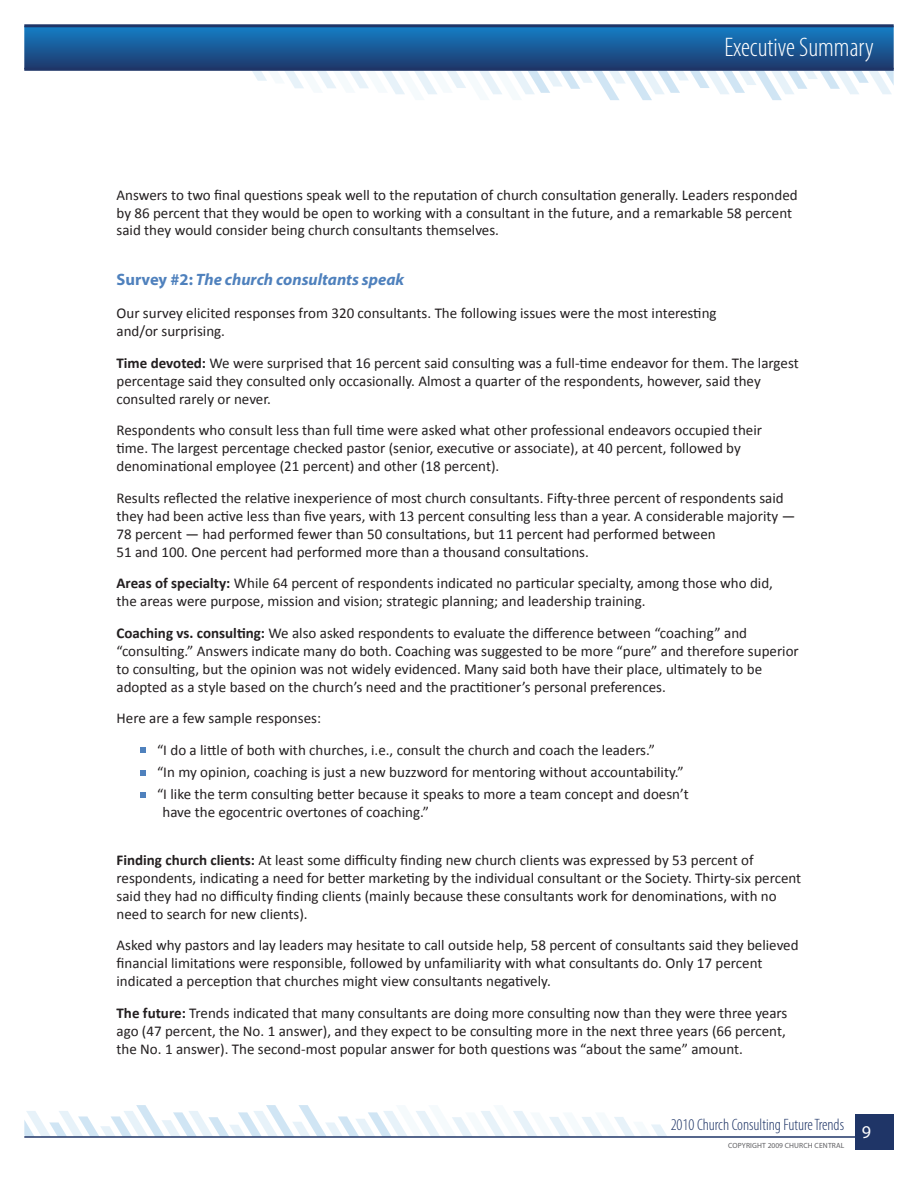
<style>
.page{position:relative;width:918px;height:1188px;background:#fff}
.page>*{position:absolute;margin:0;border:0;box-sizing:border-box;transform-origin:0 0}
.t1{font:300 condensed 27px "Myriad Pro";color:#fff}
.t2{font:18px "Myriad Pro";color:#fff}
.t3{font:italic 700 16.5px "Myriad";color:#4f81bd}
.t4{font:300 condensed 16.5px "Myriad Pro";color:#1f3567}
.t5{font:15px/18px "Calibri";color:#231f20}
.t6{font:7.5px "Myriad Pro";letter-spacing:.02em;color:#5f5f62}
.s1{font-style:normal}
.s2{font-weight:700}
</style>
<div class="page">
<svg style="left:24px;top:1105px;width:643px;height:31px"></svg>
<svg style="left:24px;top:27px;width:870px;height:73px"></svg>
<hr style="left:24px;top:1136px;width:870px;height:2px;background:#1f3567">
<div style="left:855px;top:1114px;width:39px;height:36px;background:#1f3567"></div>
<hr style="left:24px;top:24px;width:870px;height:3px;background:#1f3567">
<hr style="left:24px;top:68px;width:870px;height:3px;background:#1f3567">
<svg style="left:141px;top:748px;width:5px;height:5px"></svg>
<svg style="left:141px;top:770px;width:5px;height:6px"></svg>
<svg style="left:141px;top:792px;width:5px;height:6px"></svg>
<p class="t1" style="left:724px;top:31px;width:151px">Executive Summary</p>
<p class="t5" style="left:117px;top:186px;width:683px;line-height:17.2px">Answers to two final questions speak well to the reputation of church consultation generally. Leaders responded by 86 percent that they would be open to working with a consultant in the future, and a remarkable 58 percent said they would consider being church consultants themselves.</p>
<p class="t3" style="left:117px;top:271px;width:289px"><span class="s1">Survey #2:</span> The church consultants speak</p>
<p class="t5" style="left:117px;top:304px;width:602px">Our survey elicited responses from 320 consultants. The following issues were the most interesting and/or surprising.</p>
<p class="t5" style="left:117px;top:353px;width:684px"><span class="s2">Time devoted:</span> We were surprised that 16 percent said consulting was a full-time endeavor for them. The largest percentage said they consulted only occasionally. Almost a quarter of the respondents, however, said they consulted rarely or never.</p>
<p class="t5" style="left:117px;top:421px;width:647px">Respondents who consult less than full time were asked what other professional endeavors occupied their time. The largest percentage checked pastor (senior, executive or associate), at 40 percent, followed by denominational employee (21 percent) and other (18 percent).</p>
<p class="t5" style="left:117px;top:488px;width:680px">Results reflected the relative inexperience of most church consultants. Fifty-three percent of respondents said they had been active less than five years, with 13 percent consulting less than a year. A considerable majority — 78 percent — had performed fewer than 50 consultations, but 11 percent had performed between<br>51 and 100. One percent had performed more than a thousand consultations.</p>
<p class="t5" style="left:117px;top:574px;width:658px"><span class="s2">Areas of specialty:</span> While 64 percent of respondents indicated no particular specialty, among those who did, the areas were purpose, mission and vision; strategic planning; and leadership training.</p>
<p class="t5" style="left:117px;top:623px;width:684px"><span class="s2">Coaching vs. consulting:</span> We also asked respondents to evaluate the difference between “coaching” and “consulting.” Answers indicate many do both. Coaching was suggested to be more “pure” and therefore superior to consulting, but the opinion was not widely evidenced. Many said both have their place, ultimately to be adopted as a style based on the church’s need and the practitioner’s personal preferences.</p>
<p class="t5" style="left:117px;top:709px;width:206px">Here are a few sample responses:</p>
<p class="t5" style="left:157px;top:740px;width:500px">“I do a little of both with churches, i.e., consult the church and coach the leaders.”</p>
<p class="t5" style="left:157px;top:762px;width:528px">“In my opinion, coaching is just a new buzzword for mentoring without accountability.”</p>
<p class="t5" style="left:163px;top:785px;width:528px;text-indent:-5px">“I like the term consulting better because it speaks to more a team concept and doesn’t have the egocentric overtones of coaching.”</p>
<p class="t5" style="left:117px;top:850px;width:686px"><span class="s2">Finding church clients:</span> At least some difficulty finding new church clients was expressed by 53 percent of respondents, indicating a need for better marketing by the individual consultant or the Society. Thirty-six percent said they had no difficulty finding clients (mainly because these consultants work for denominations, with no need to search for new clients).</p>
<p class="t5" style="left:117px;top:935px;width:684px">Asked why pastors and lay leaders may hesitate to call outside help, 58 percent of consultants said they believed financial limitations were responsible, followed by unfamiliarity with what consultants do. Only 17 percent indicated a perception that churches might view consultants negatively.</p>
<p class="t5" style="left:117px;top:1003px;width:672px;text-align:justify"><span class="s2">The future:</span> Trends indicated that many consultants are doing more consulting now than they were three years ago (47 percent, the No. 1 answer), and they expect to be consulting more in the next three years (66 percent, the No. 1 answer). The second-most popular answer for both questions was “about the same” amount.</p>
<p class="t4" style="left:671px;top:1115px;width:175px">2010 Church Consulting Future Trends</p>
<p class="t2" style="left:862px;top:1121px;width:11px">9</p>
<p class="t6" style="left:728px;top:1141px;width:118px">Copyright 2009 CHURCH CENTRAL</p>
</div>
